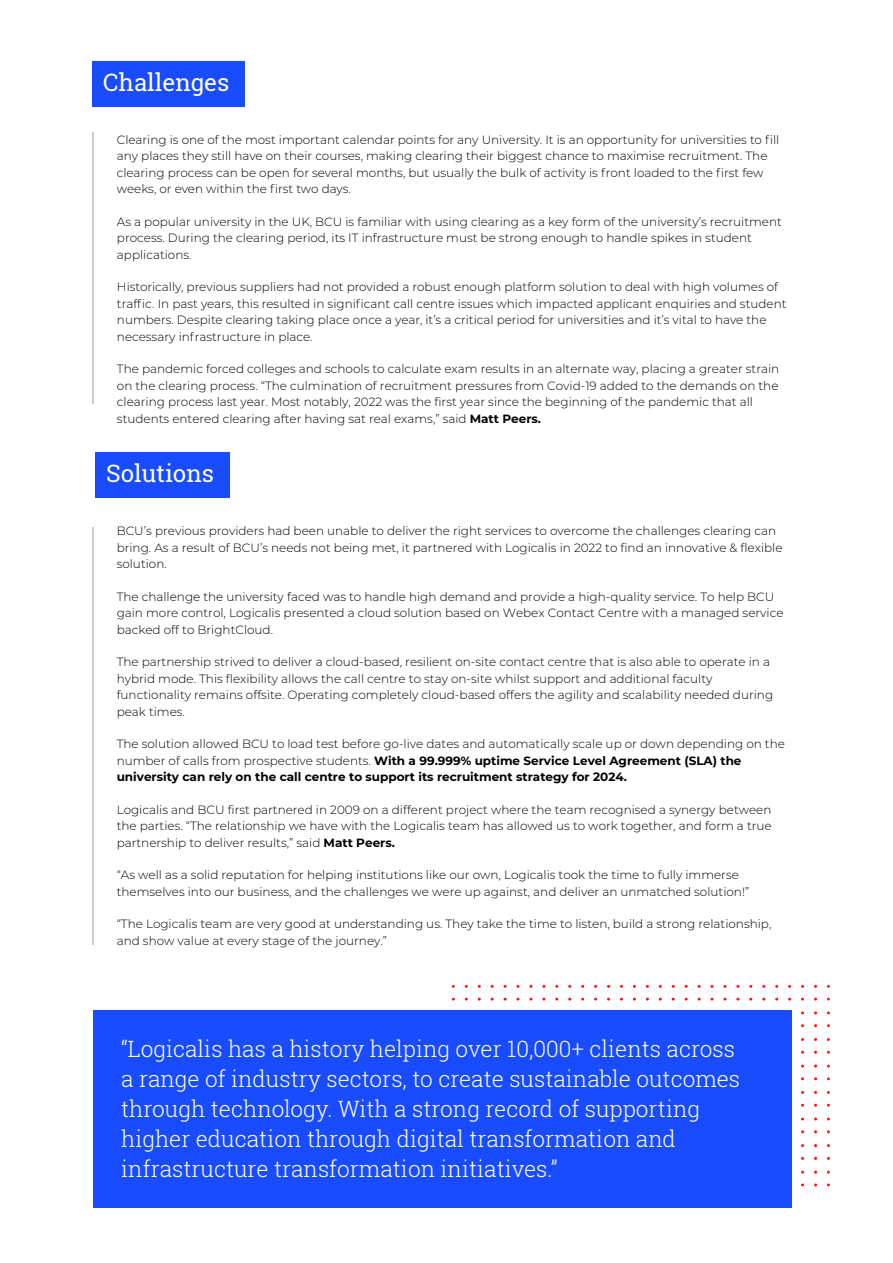
<style>
.page{position:relative;width:893px;height:1263px;background:#fff}
.page>*{position:absolute;margin:0;border:0;box-sizing:border-box;transform-origin:0 0}
.Red_Clear_Quote{font:24px "Roboto Slab";color:#fff}
.Red_Clear_Quote-2{font:300 22.5px/30px "Roboto Slab";color:#fff}
.t1{font:300 12px/16.5px "Montserrat";color:#000}
.s1{font-weight:700}
</style>
<div class="page">
<svg style="left:464px;top:985px;width:352px;height:3px"></svg>
<svg style="left:801px;top:1091px;width:15px;height:3px"></svg>
<svg style="left:801px;top:1038px;width:15px;height:3px"></svg>
<svg style="left:801px;top:1144px;width:15px;height:3px"></svg>
<svg style="left:801px;top:1011px;width:15px;height:3px"></svg>
<svg style="left:801px;top:1117px;width:15px;height:3px"></svg>
<svg style="left:801px;top:1064px;width:15px;height:3px"></svg>
<svg style="left:801px;top:1171px;width:15px;height:3px"></svg>
<svg style="left:464px;top:997px;width:352px;height:3px"></svg>
<svg style="left:801px;top:1104px;width:15px;height:3px"></svg>
<svg style="left:801px;top:1051px;width:15px;height:3px"></svg>
<svg style="left:801px;top:1157px;width:15px;height:3px"></svg>
<svg style="left:801px;top:1024px;width:15px;height:3px"></svg>
<svg style="left:801px;top:1130px;width:15px;height:3px"></svg>
<svg style="left:801px;top:1077px;width:15px;height:3px"></svg>
<svg style="left:801px;top:1183px;width:15px;height:3px"></svg>
<div style="left:94px;top:1011px;width:698px;height:197px;background:#194bff"></div>
<div style="left:92px;top:61px;width:152px;height:46px;background:#194bff"></div>
<div style="left:95px;top:452px;width:135px;height:46px;background:#194bff"></div>
<hr style="left:92px;top:527px;width:2px;height:417px;background:#cdcdcd">
<hr style="left:92px;top:132px;width:2px;height:271px;background:#cdcdcd">
<p class="Red_Clear_Quote" style="left:103px;top:66px;width:128px">Challenges</p>
<p class="t1" style="left:117px;top:131px;width:664px">Clearing is one of the most important calendar points for any University. It is an opportunity for universities to fill any places they still have on their courses, making clearing their biggest chance to maximise recruitment. The clearing process can be open for several months, but usually the bulk of activity is front loaded to the first few weeks, or even within the first two days.</p>
<p class="t1" style="left:117px;top:213px;width:666px">As a popular university in the UK, BCU is familiar with using clearing as a key form of the university’s recruitment process. During the clearing period, its IT infrastructure must be strong enough to handle spikes in student applications.</p>
<p class="t1" style="left:117px;top:278px;width:671px">Historically, previous suppliers had not provided a robust enough platform solution to deal with high volumes of traffic. In past years, this resulted in significant call centre issues which impacted applicant enquiries and student numbers. Despite clearing taking place once a year, it’s a critical period for universities and it’s vital to have the necessary infrastructure in place.</p>
<p class="t1" style="left:117px;top:360px;width:664px">The pandemic forced colleges and schools to calculate exam results in an alternate way, placing a greater strain on the clearing process. “The culmination of recruitment pressures from Covid-19 added to the demands on the clearing process last year. Most notably, 2022 was the first year since the beginning of the pandemic that all students entered clearing after having sat real exams,” said <span class="s1">Matt Peers.</span></p>
<p class="Red_Clear_Quote" style="left:106px;top:457px;width:109px">Solutions</p>
<p class="t1" style="left:117px;top:522px;width:667px">BCU’s previous providers had been unable to deliver the right services to overcome the challenges clearing can bring. As a result of BCU’s needs not being met, it partnered with Logicalis in 2022 to find an innovative &amp; flexible solution.</p>
<p class="t1" style="left:117px;top:588px;width:668px">The challenge the university faced was to handle high demand and provide a high-quality service. To help BCU gain more control, Logicalis presented a cloud solution based on Webex Contact Centre with a managed service backed off to BrightCloud.</p>
<p class="t1" style="left:117px;top:653px;width:658px">The partnership strived to deliver a cloud-based, resilient on-site contact centre that is also able to operate in a hybrid mode. This flexibility allows the call centre to stay on-site whilst support and additional faculty functionality remains offsite. Operating completely cloud-based offers the agility and scalability needed during peak times.</p>
<p class="t1" style="left:117px;top:735px;width:670px">The solution allowed BCU to load test before go-live dates and automatically scale up or down depending on the number of calls from prospective students. <span class="s1">With a 99.999% uptime Service Level Agreement (SLA) the university can rely on the call centre to support its recruitment strategy for 2024.</span></p>
<p class="t1" style="left:117px;top:801px;width:657px;text-align:justify">Logicalis and BCU first partnered in 2009 on a different project where the team recognised a synergy between the parties. “The relationship we have with the Logicalis team has allowed us to work together, and form a true partnership to deliver results,” said <span class="s1">Matt Peers.</span></p>
<p class="t1" style="left:117px;top:866px;width:634px">“As well as a solid reputation for helping institutions like our own, Logicalis took the time to fully immerse themselves into our business, and the challenges we were up against, and deliver an unmatched solution!”</p>
<p class="t1" style="left:117px;top:915px;width:656px">“The Logicalis team are very good at understanding us. They take the time to listen, build a strong relationship, and show value at every stage of the journey.”</p>
<p class="Red_Clear_Quote-2" style="left:121px;top:1033px;width:620px">“Logicalis has a history helping over 10,000+ clients across a range of industry sectors, to create sustainable outcomes through technology. With a strong record of supporting higher education through digital transformation and infrastructure transformation initiatives.”</p>
</div>
